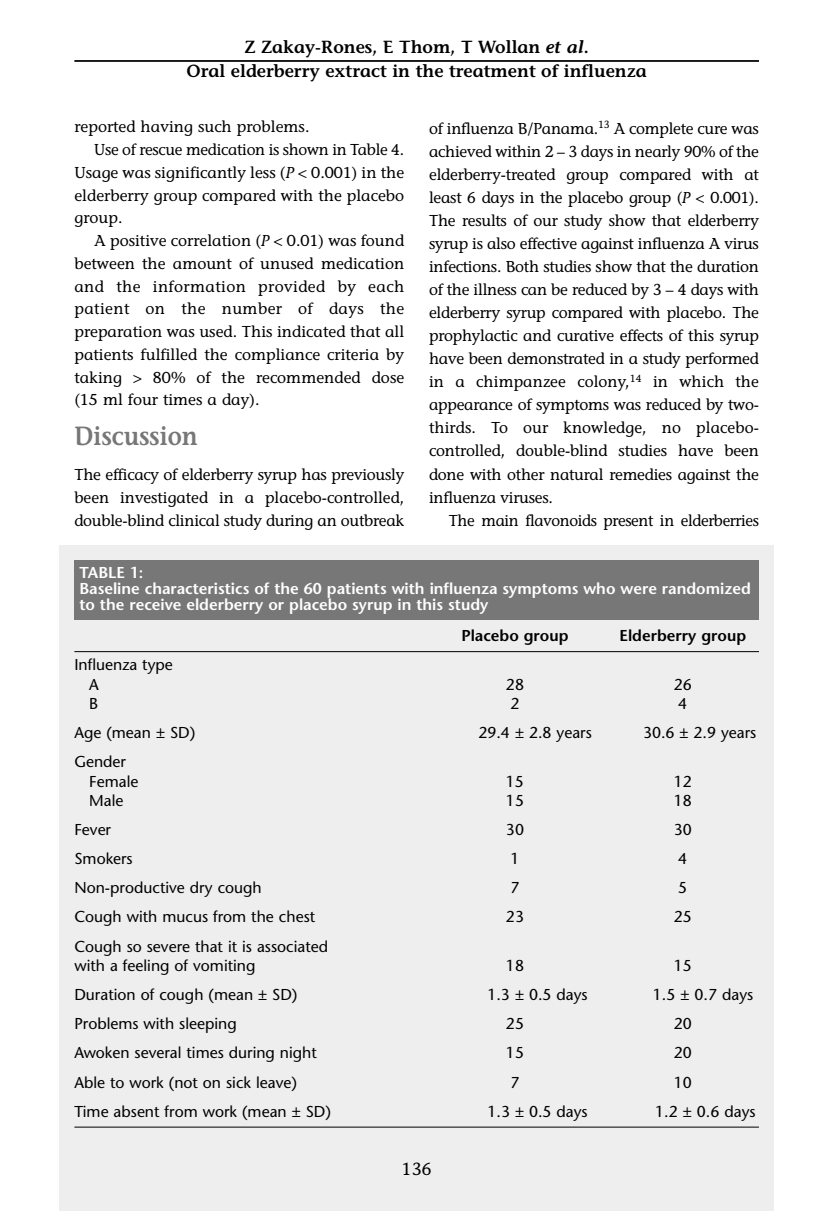
<style>
.page{position:relative;width:833px;height:1211px;background:#fff}
.page>*{position:absolute;margin:0;border:0;box-sizing:border-box;transform-origin:0 0}
.t1{font:600 26.25px "Stone Informal";color:#777;scale:.9 1}
.t2{font:600 17.5px/24.5px "Stone Informal";color:#000;text-align:center}
.t3{font:17.5px "Stone Informal";color:#000}
.t4{font:15.75px/23.1px "Stone Informal";color:#000;text-align:justify}
.t5{font:15.75px/19.2px "Stone Sans";color:#000}
.t6{font:600 15.75px/15.8px "Stone Sans";color:#fff}
.t7{font:15.75px "Stone Informal";letter-spacing:.025em;color:#000}
.t8{font:15.75px "Stone Informal";letter-spacing:-.025em;color:#000}
.t9{font:600 15.75px "Stone Sans";color:#000}
.s1{font-style:italic}
</style>
<div class="page">
<div style="left:60px;top:545px;width:714px;height:666px;background:#eee"></div>
<hr style="left:74px;top:60px;width:685px;height:2px;background:#000">
<div style="left:74px;top:560px;width:685px;height:60px;background:#777"></div>
<hr style="left:74px;top:651px;width:685px;height:1px;background:#000">
<hr style="left:74px;top:1127px;width:685px;height:1px;background:#000">
<p class="t2" style="left:187px;top:36px;width:462px">Z Zakay-Rones, E Thom, T Wollan <span class="s1">et al</span>.<br>Oral elderberry extract in the treatment of influenza</p>
<p class="t4" style="left:74px;top:117px;width:237px">reported having such problems.</p>
<p class="t4" style="left:94px;top:140px;width:312px">Use of rescue medication is shown in Table 4.</p>
<p class="t4" style="left:74px;top:163px;width:331px">Usage was significantly less (<span class="s1">P</span> &lt; 0.001) in the</p>
<p class="t4" style="left:74px;top:185px;width:331px">elderberry group compared with the placebo</p>
<p class="t4" style="left:74px;top:208px;width:50px">group.</p>
<p class="t4" style="left:94px;top:231px;width:312px">A positive correlation (<span class="s1">P</span> &lt; 0.01) was found</p>
<p class="t4" style="left:74px;top:254px;width:331px">between the amount of unused medication</p>
<p class="t7" style="left:74px;top:280px;width:331px">and the information provided by each</p>
<p class="t7" style="left:74px;top:303px;width:331px">patient on the number of days the</p>
<p class="t4" style="left:74px;top:322px;width:331px">preparation was used. This indicated that all</p>
<p class="t4" style="left:74px;top:345px;width:331px">patients fulfilled the compliance criteria by</p>
<p class="t4" style="left:74px;top:367px;width:331px">taking &gt; 80% of the recommended dose</p>
<p class="t4" style="left:74px;top:390px;width:187px">(15 ml four times a day).</p>
<h1 class="t1" style="left:74px;top:426px;width:139px">Discussion</h1>
<p class="t4" style="left:74px;top:465px;width:331px">The efficacy of elderberry syrup has previously been investigated in a placebo-controlled, double-blind clinical study during an outbreak</p>
<p class="t4" style="left:429px;top:118px;width:331px">of influenza B/Panama.<sup>13</sup> A complete cure was achieved within 2 – 3 days in nearly 90% of the elderberry-treated group compared with at least 6 days in the placebo group (<span class="s1">P</span> &lt; 0.001).<br>The results of our study show that elderberry syrup is also effective against influenza A virus infections. Both studies show that the duration of the illness can be reduced by 3 – 4 days with elderberry syrup compared with placebo. The prophylactic and curative effects of this syrup have been demonstrated in a study performed in a chimpanzee colony,<sup>14</sup> in which the appearance of symptoms was reduced by two&shy;thirds. To our knowledge, no placebo&shy;controlled, double-blind studies have been done with other natural remedies against the influenza viruses.</p>
<p class="t8" style="left:449px;top:514px;width:312px">The main flavonoids present in elderberries</p>
<p class="t6" style="left:79px;top:566px;width:673px">TABLE 1:<br>Baseline characteristics of the 60 patients with influenza symptoms who were randomized to the receive elderberry or placebo syrup in this study</p>
<p class="t9" style="left:461px;top:630px;width:109px">Placebo group</p>
<p class="t9" style="left:619px;top:630px;width:128px">Elderberry group</p>
<p class="t5" style="left:89px;top:657px;width:85px;text-indent:-15px">Influenza type<br>A</p>
<p class="t5" style="left:506px;top:676px;width:20px">28</p>
<p class="t5" style="left:674px;top:676px;width:20px">26</p>
<p class="t5" style="left:89px;top:696px;width:11px">B</p>
<p class="t5" style="left:510px;top:696px;width:11px">2</p>
<p class="t5" style="left:678px;top:696px;width:11px">4</p>
<p class="t5" style="left:74px;top:725px;width:122px">Age (mean ± SD)</p>
<p class="t5" style="left:478px;top:725px;width:115px">29.4 ± 2.8 years</p>
<p class="t5" style="left:643px;top:725px;width:115px">30.6 ± 2.9 years</p>
<p class="t5" style="left:89px;top:754px;width:51px;text-indent:-15px">Gender<br>Female</p>
<p class="t5" style="left:506px;top:773px;width:20px">15</p>
<p class="t5" style="left:674px;top:773px;width:20px">12</p>
<p class="t5" style="left:89px;top:792px;width:36px">Male</p>
<p class="t5" style="left:506px;top:792px;width:20px">15</p>
<p class="t5" style="left:674px;top:792px;width:20px">18</p>
<p class="t5" style="left:74px;top:822px;width:38px">Fever</p>
<p class="t5" style="left:506px;top:822px;width:20px">30</p>
<p class="t5" style="left:674px;top:822px;width:20px">30</p>
<p class="t5" style="left:74px;top:851px;width:60px">Smokers</p>
<p class="t5" style="left:510px;top:851px;width:11px">1</p>
<p class="t5" style="left:678px;top:851px;width:11px">4</p>
<p class="t5" style="left:74px;top:880px;width:189px">Non-productive dry cough</p>
<p class="t5" style="left:510px;top:880px;width:11px">7</p>
<p class="t5" style="left:678px;top:880px;width:11px">5</p>
<p class="t5" style="left:74px;top:909px;width:242px">Cough with mucus from the chest</p>
<p class="t5" style="left:506px;top:909px;width:20px">23</p>
<p class="t5" style="left:674px;top:909px;width:20px">25</p>
<p class="t5" style="left:74px;top:938px;width:255px">Cough so severe that it is associated with a feeling of vomiting</p>
<p class="t5" style="left:506px;top:957px;width:20px">18</p>
<p class="t5" style="left:674px;top:957px;width:20px">15</p>
<p class="t5" style="left:74px;top:987px;width:225px">Duration of cough (mean ± SD)</p>
<p class="t5" style="left:487px;top:987px;width:102px">1.3 ± 0.5 days</p>
<p class="t5" style="left:653px;top:987px;width:102px">1.5 ± 0.7 days</p>
<p class="t5" style="left:74px;top:1016px;width:164px">Problems with sleeping</p>
<p class="t5" style="left:506px;top:1016px;width:20px">25</p>
<p class="t5" style="left:674px;top:1016px;width:20px">20</p>
<p class="t5" style="left:74px;top:1045px;width:244px">Awoken several times during night</p>
<p class="t5" style="left:506px;top:1045px;width:20px">15</p>
<p class="t5" style="left:674px;top:1045px;width:20px">20</p>
<p class="t5" style="left:74px;top:1074px;width:224px">Able to work (not on sick leave)</p>
<p class="t5" style="left:510px;top:1074px;width:11px">7</p>
<p class="t5" style="left:674px;top:1074px;width:20px">10</p>
<p class="t5" style="left:74px;top:1103px;width:258px">Time absent from work (mean ± SD)</p>
<p class="t5" style="left:487px;top:1103px;width:102px">1.3 ± 0.5 days</p>
<p class="t5" style="left:655px;top:1103px;width:102px">1.2 ± 0.6 days</p>
<p class="t3" style="left:402px;top:1163px;width:32px">136</p>
</div>
